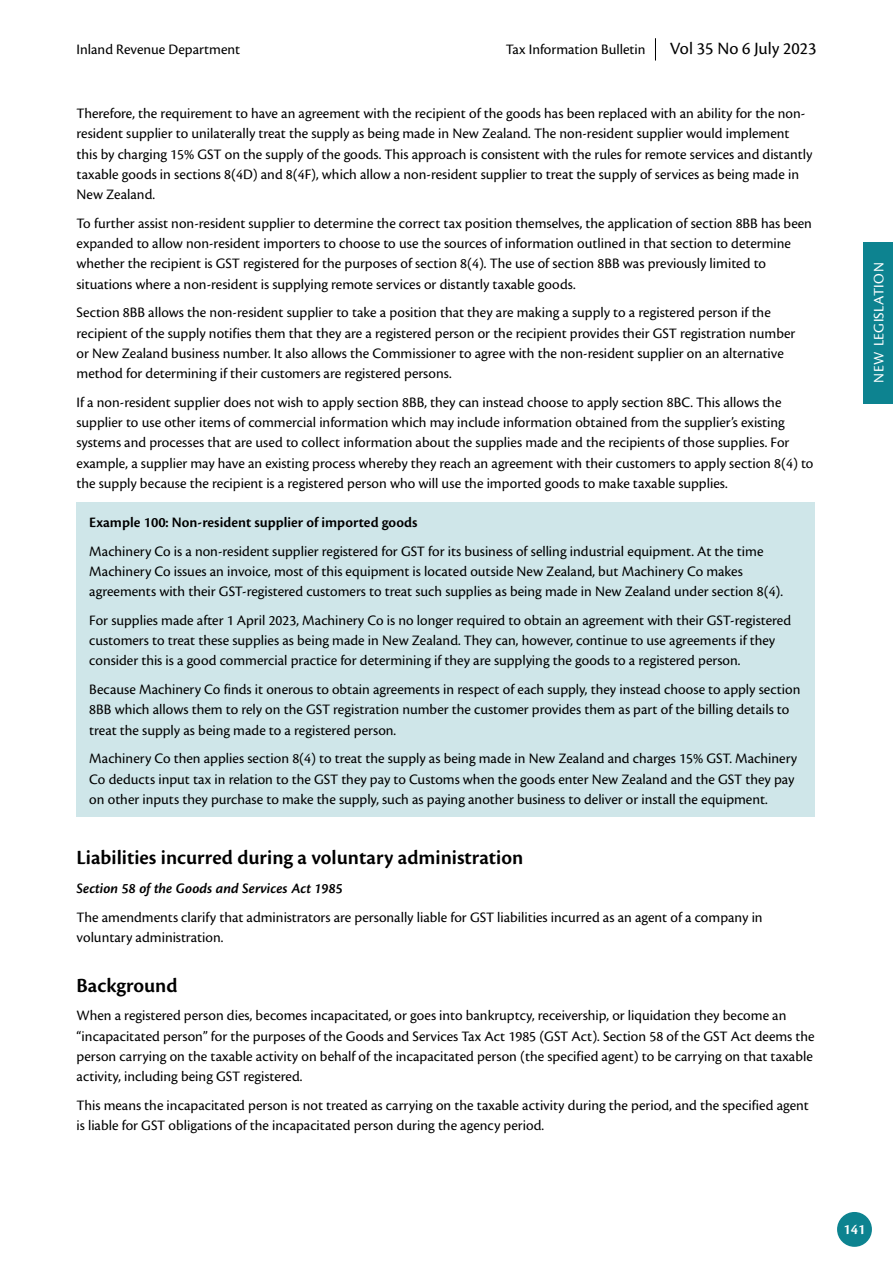
<style>
.page{position:relative;width:893px;height:1263px;background:#fff}
.page>*{position:absolute;margin:0;border:0;box-sizing:border-box;transform-origin:0 0}
.t1{font:600 21px "Cronos Pro";color:#000}
.t2{font:18px "Cronos Pro";color:#000}
.t3{font:15px/20.2px "Cronos Pro";color:#000}
.t4{font:600 15px "Cronos Pro";color:#000}
.t5{font:italic 600 15px "Cronos Pro";color:#000}
.t6{font:15px "Cronos Pro";letter-spacing:.025em;color:#fff}
.t7{font:600 15px "Cronos Pro";color:#fff}
</style>
<div class="page">
<div style="left:863px;top:242px;width:30px;height:162px;background:#0d8390"></div>
<div style="left:77px;top:502px;width:738px;height:314px;background:#cfe6e9"></div>
<svg style="left:655px;top:38px;width:1px;height:23px"></svg>
<div style="left:837px;top:1212px;width:35px;height:35px;background:#0d8390;border-radius:50%"></div>
<p class="t3" style="left:77px;top:39px;width:165px">Inland Revenue Department</p>
<p class="t2" style="left:670px;top:38px;width:148px">Vol 35 No 6 July 2023</p>
<p class="t3" style="left:506px;top:39px;width:141px">Tax Information Bulletin</p>
<p class="t3" style="left:77px;top:103px;width:737px">Therefore, the requirement to have an agreement with the recipient of the goods has been replaced with an ability for the non&shy;resident supplier to unilaterally treat the supply as being made in New Zealand. The non-resident supplier would implement this by charging 15% GST on the supply of the goods. This approach is consistent with the rules for remote services and distantly taxable goods in sections 8(4D) and 8(4F), which allow a non-resident supplier to treat the supply of services as being made in New Zealand.</p>
<p class="t3" style="left:77px;top:213px;width:737px">To further assist non-resident supplier to determine the correct tax position themselves, the application of section 8BB has been expanded to allow non-resident importers to choose to use the sources of information outlined in that section to determine whether the recipient is GST registered for the purposes of section 8(4). The use of section 8BB was previously limited to situations where a non-resident is supplying remote services or distantly taxable goods.</p>
<p class="t3" style="left:77px;top:303px;width:720px">Section 8BB allows the non-resident supplier to take a position that they are making a supply to a registered person if the recipient of the supply notifies them that they are a registered person or the recipient provides their GST registration number or New Zealand business number. It also allows the Commissioner to agree with the non-resident supplier on an alternative method for determining if their customers are registered persons.</p>
<p class="t3" style="left:77px;top:392px;width:738px">If a non-resident supplier does not wish to apply section 8BB, they can instead choose to apply section 8BC. This allows the supplier to use other items of commercial information which may include information obtained from the supplier’s existing systems and processes that are used to collect information about the supplies made and the recipients of those supplies. For example, a supplier may have an existing process whereby they reach an agreement with their customers to apply section 8(4) to the supply because the recipient is a registered person who will use the imported goods to make taxable supplies.</p>
<p class="t4" style="left:89px;top:513px;width:330px">Example 100: Non-resident supplier of imported goods</p>
<p class="t3" style="left:89px;top:541px;width:695px">Machinery Co is a non-resident supplier registered for GST for its business of selling industrial equipment. At the time<br>Machinery Co issues an invoice, most of this equipment is located outside New Zealand, but Machinery Co makes agreements with their GST-registered customers to treat such supplies as being made in New Zealand under section 8(4).</p>
<p class="t3" style="left:89px;top:610px;width:703px">For supplies made after 1 April 2023, Machinery Co is no longer required to obtain an agreement with their GST-registered customers to treat these supplies as being made in New Zealand. They can, however, continue to use agreements if they consider this is a good commercial practice for determining if they are supplying the goods to a registered person.</p>
<p class="t3" style="left:89px;top:679px;width:713px">Because Machinery Co finds it onerous to obtain agreements in respect of each supply, they instead choose to apply section<br>8BB which allows them to rely on the GST registration number the customer provides them as part of the billing details to treat the supply as being made to a registered person.</p>
<p class="t3" style="left:89px;top:748px;width:709px">Machinery Co then applies section 8(4) to treat the supply as being made in New Zealand and charges 15% GST. Machinery<br>Co deducts input tax in relation to the GST they pay to Customs when the goods enter New Zealand and the GST they pay on other inputs they purchase to make the supply, such as paying another business to deliver or install the equipment.</p>
<h1 class="t1" style="left:77px;top:846px;width:448px">Liabilities incurred during a voluntary administration</h1>
<p class="t5" style="left:77px;top:880px;width:268px">Section 58 of the Goods and Services Act 1985</p>
<p class="t3" style="left:77px;top:907px;width:688px">The amendments clarify that administrators are personally liable for GST liabilities incurred as an agent of a company in voluntary administration.</p>
<h1 class="t1" style="left:77px;top:973px;width:103px">Background</h1>
<p class="t3" style="left:77px;top:1006px;width:740px">When a registered person dies, becomes incapacitated, or goes into bankruptcy, receivership, or liquidation they become an “incapacitated person” for the purposes of the Goods and Services Tax Act 1985 (GST Act). Section 58 of the GST Act deems the person carrying on the taxable activity on behalf of the incapacitated person (the specified agent) to be carrying on that taxable activity, including being GST registered.</p>
<p class="t3" style="left:77px;top:1095px;width:734px">This means the incapacitated person is not treated as carrying on the taxable activity during the period, and the specified agent is liable for GST obligations of the incapacitated person during the agency period.</p>
<p class="t6" style="left:870px;top:383px;width:122px;rotate:-90deg">NEW LEGISLATION</p>
<p class="t7" style="left:843px;top:1220px;width:23px">141</p>
</div>
